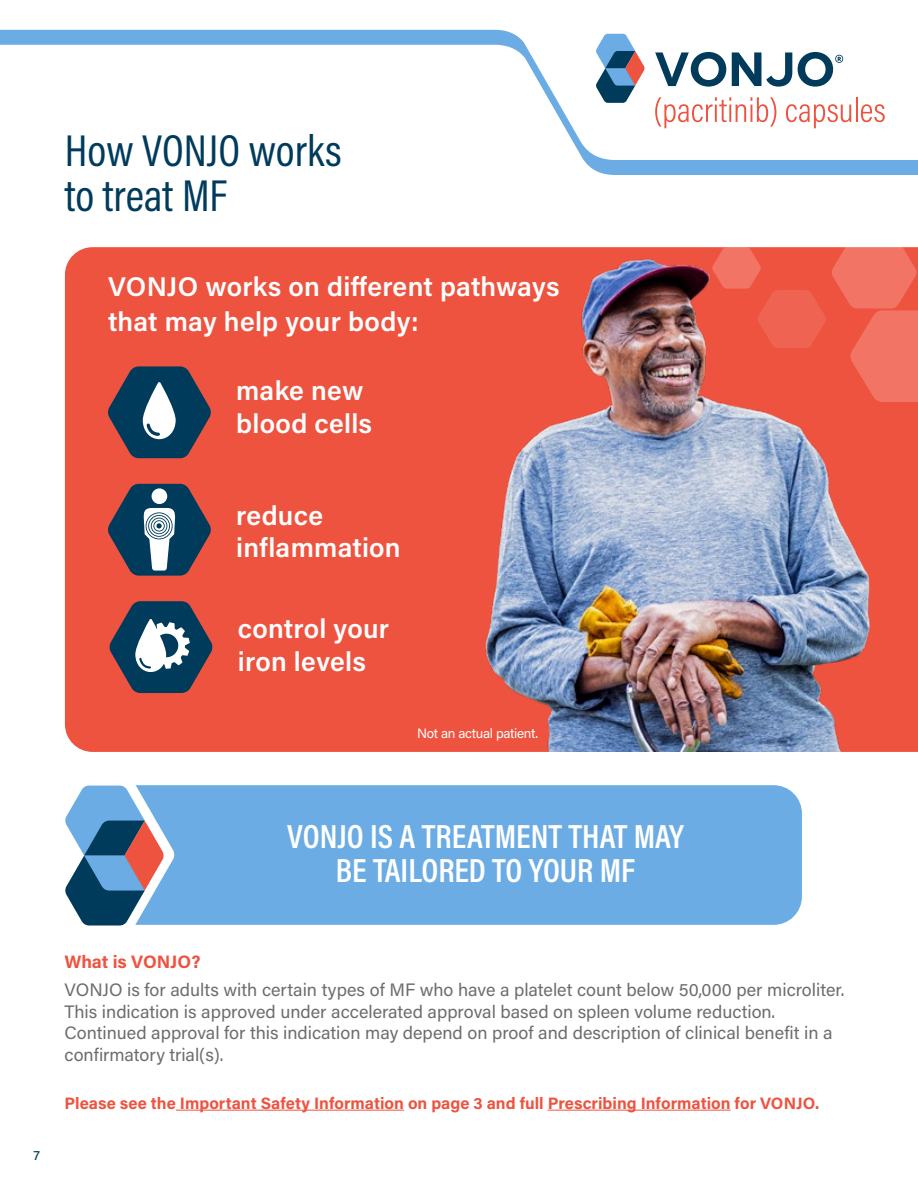
<style>
.page{position:relative;width:918px;height:1188px;background:#fff}
.page>*{position:absolute;margin:0;border:0;box-sizing:border-box;transform-origin:0 0}
.Syneos_Default_Style{font:45px/45px "Acumin Pro Cond";color:#003b5c}
.Syneos_Default_Style-2{font:600 33.75px/34.5px "Acumin Pro Cond";color:#fff;text-align:center}
.Syneos_Default_Style-3{font:600 27px/32.4px "Acumin Pro";letter-spacing:.01em;color:#fff}
.Syneos_Default_Style-4{font:18px/21.6px "Acumin Pro";color:#6d6d6d}
.Syneos_Default_Style-5{font:700 18px "Acumin Pro";letter-spacing:-.01em;color:#ee5340}
.t1{font:700 16.5px "Acumin Pro";color:#ee5340}
.t2{font:13.5px "Acumin Pro";letter-spacing:-.02em;color:#fff}
.t3{font:500 13.5px "Acumin Pro";color:#003b5c}
</style>
<div class="page">
<div style="left:65px;top:247px;width:853px;height:505px;background:#ee5340"></div>
<svg style="left:904px;top:247px;width:14px;height:155px"></svg>
<svg style="left:108px;top:366px;width:103px;height:92px"></svg>
<svg style="left:108px;top:484px;width:103px;height:92px"></svg>
<hr style="left:176px;top:1110px;width:228px;height:1px;background:#ee5340">
<hr style="left:548px;top:1110px;width:183px;height:1px;background:#ee5340">
<div style="left:93px;top:785px;width:709px;height:140px;background:#6cace4;border-radius:28px"></div>
<svg style="left:65px;top:785px;width:110px;height:141px"></svg>
<svg style="left:109px;top:601px;width:104px;height:92px"></svg>
<svg style="left:0;top:29px;width:918px;height:146px"></svg>
<img style="left:426px;top:247px;width:478px;height:505px">
<p class="Syneos_Default_Style" style="left:65px;top:127px;width:278px">How VONJO works to treat MF</p>
<p class="Syneos_Default_Style-3" style="left:108px;top:269px;width:453px;line-height:34.5px">VONJO works on different pathways that may help your body:</p>
<p class="Syneos_Default_Style-3" style="left:236px;top:373px;width:137px">make new blood cells</p>
<p class="Syneos_Default_Style-3" style="left:236px;top:498px;width:166px">reduce inflammation</p>
<p class="Syneos_Default_Style-3" style="left:238px;top:611px;width:153px">control your iron levels</p>
<p class="t2" style="left:417px;top:724px;width:123px">Not an actual patient.</p>
<p class="Syneos_Default_Style-2" style="left:287px;top:818px;width:398px">VONJO IS A TREATMENT THAT MAY<br>BE TAILORED TO YOUR MF</p>
<p class="t3" style="left:34px;top:1146px;width:8px">7</p>
<p class="Syneos_Default_Style-5" style="left:64px;top:949px;width:138px">What is VONJO?</p>
<p class="Syneos_Default_Style-4" style="left:64px;top:978px;width:781px">VONJO is for adults with certain types of MF who have a platelet count below 50,000 per microliter.<br>This indication is approved under accelerated approval based on spleen volume reduction.<br>Continued approval for this indication may depend on proof and description of clinical benefit in a confirmatory trial(s).</p>
<p class="t1" style="left:64px;top:1091px;width:756px">Please see the Important Safety Information on page 3 and full Prescribing Information for VONJO.</p>
</div>
